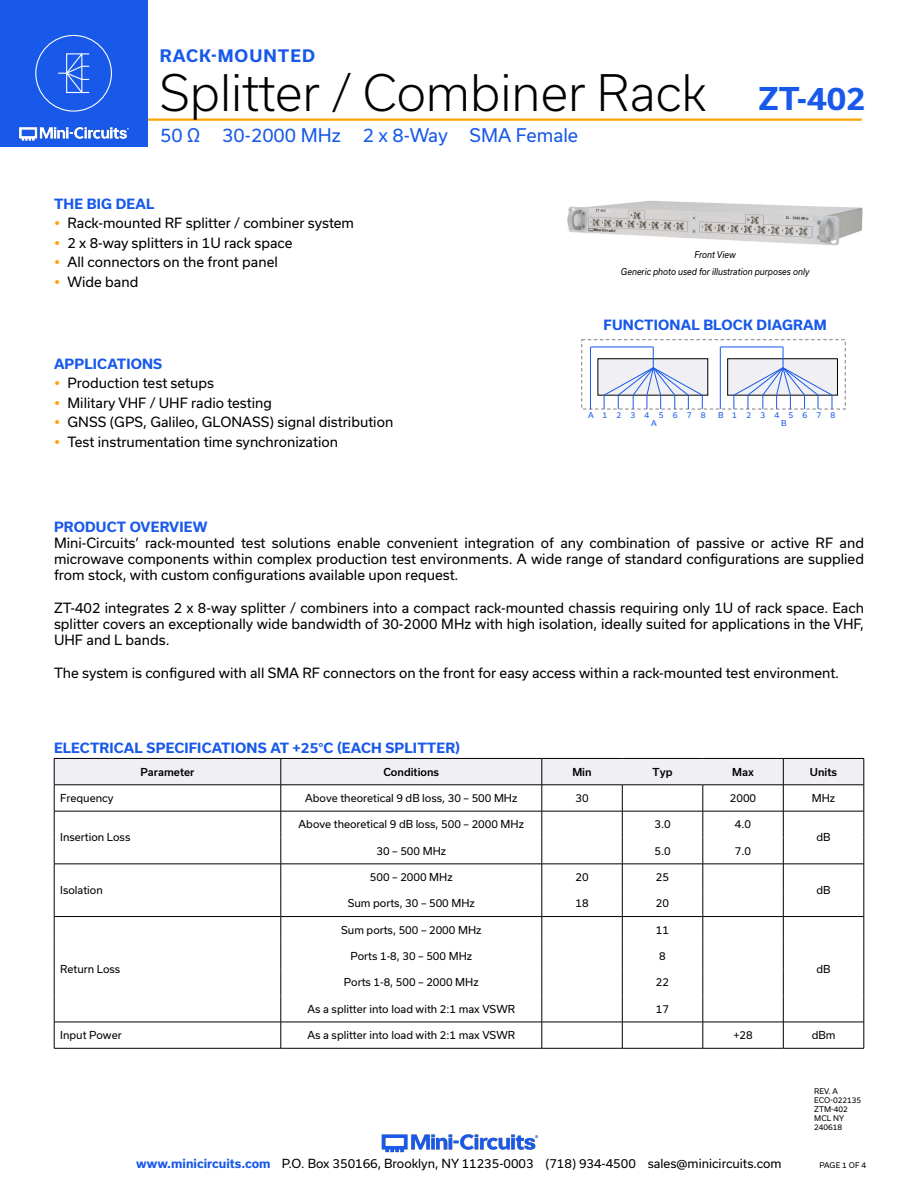
<style>
.page{position:relative;width:918px;height:1188px;background:#fff}
.page>*{position:absolute;margin:0;border:0;box-sizing:border-box;transform-origin:0 0}
.t1{font:300 48px "Usual";color:#000}
.t2{font:700 30px "Usual";color:#1859ea}
.t3{font:18px "Usual";color:#1859ea}
.t4{font:700 16.5px "Usual";letter-spacing:.065em;color:#1859ea}
.Regular_Copy{font:13.5px/16.2px "Usual";color:#000;text-align:justify}
.Blue_Headers{font:700 13.5px "Usual";letter-spacing:.015em;color:#1859ea}
.t5{font:12px "Usual";color:#000}
.Table_Body_Center{font:10.5px "Usual";color:#000}
.Table_Body_Left_Justified{font:10.5px "Usual";color:#000}
.Table_Header_Center{font:500 10.5px "Usual";color:#000}
.Generic_photo_text{font:italic 9px "Usual";color:#000;scale:.9 1}
.t6{font:7.8px/8.2px "Usual";letter-spacing:1.18em;color:#1859ea}
.Revision{font:7.5px "Usual";color:#000}
.s1{font-weight:700;color:#1859ea}
</style>
<div class="page">
<hr style="left:129px;top:118px;width:733px;height:3px;background:#ffa300">
<div style="left:0;top:0;width:147px;height:147px;background:#1859ea"></div>
<hr style="left:917px;top:0;width:1px;height:147px;background:#1859ea">
<img style="left:19px;top:126px;width:110px;height:15px">
<img style="left:381px;top:1134px;width:158px;height:19px">
<div style="left:35px;top:35px;width:77px;height:77px;border:1px solid #fff;border-radius:50%"></div>
<svg style="left:58px;top:53px;width:32px;height:40px"></svg>
<hr style="left:54px;top:1048px;width:227px;height:1px;background:#000">
<hr style="left:281px;top:1048px;width:261px;height:1px;background:#000">
<hr style="left:542px;top:1048px;width:80px;height:1px;background:#000">
<hr style="left:622px;top:1048px;width:81px;height:1px;background:#000">
<hr style="left:703px;top:1048px;width:80px;height:1px;background:#000">
<hr style="left:783px;top:1048px;width:81px;height:1px;background:#000">
<svg style="left:54px;top:758px;width:811px;height:290px"></svg>
<img style="left:567px;top:200px;width:296px;height:46px">
<div style="left:581px;top:339px;width:265px;height:70px;border:1px dashed #7f7f7f"></div>
<div style="left:598px;top:359px;width:110px;height:36px;background:#efeff4"></div>
<hr style="left:590px;top:347px;width:1px;height:62px;background:#1859ea">
<hr style="left:591px;top:347px;width:62px;height:1px;background:#1859ea">
<svg style="left:603px;top:347px;width:100px;height:62px"></svg>
<div style="left:728px;top:359px;width:109px;height:36px;background:#efeff4"></div>
<div style="left:727px;top:359px;width:111px;height:36px;border:1px solid #000"></div>
<hr style="left:720px;top:347px;width:1px;height:62px;background:#1859ea">
<hr style="left:721px;top:347px;width:62px;height:1px;background:#1859ea">
<svg style="left:733px;top:347px;width:100px;height:62px"></svg>
<p class="t4" style="left:160px;top:46px;width:157px">RACK-MOUNTED</p>
<h1 class="t1" style="left:160px;top:65px;width:548px">Splitter / Combiner Rack</h1>
<h3 class="t3" style="left:160px;top:125px;width:420px">50 Ω 30-2000 MHz 2 x 8-Way SMA Female</h3>
<h2 class="t2" style="left:758px;top:82px;width:109px">ZT-402</h2>
<p class="Blue_Headers" style="left:54px;top:196px;width:102px">THE BIG DEAL</p>
<p class="Regular_Copy" style="left:68px;top:215px;width:288px">Rack-mounted RF splitter / combiner system</p>
<p class="Regular_Copy" style="left:68px;top:235px;width:227px">2 x 8-way splitters in 1U rack space</p>
<p class="Regular_Copy" style="left:68px;top:254px;width:212px">All connectors on the front panel</p>
<p class="Regular_Copy" style="left:68px;top:274px;width:72px">Wide band</p>
<p class="Blue_Headers" style="left:54px;top:356px;width:110px">APPLICATIONS</p>
<p class="Regular_Copy" style="left:68px;top:375px;width:148px">Production test setups</p>
<p class="Regular_Copy" style="left:68px;top:395px;width:206px">Military VHF / UHF radio testing</p>
<p class="Regular_Copy" style="left:68px;top:414px;width:327px">GNSS (GPS, Galileo, GLONASS) signal distribution</p>
<p class="Regular_Copy" style="left:68px;top:434px;width:272px">Test instrumentation time synchronization</p>
<p class="Generic_photo_text" style="left:694px;top:250px;width:47px">Front View</p>
<p class="Generic_photo_text" style="left:621px;top:267px;width:211px">Generic photo used for illustration purposes only</p>
<p class="Blue_Headers" style="left:604px;top:317px;width:225px">FUNCTIONAL BLOCK DIAGRAM</p>
<p class="t6" style="left:651px;top:411px;width:56px;text-indent:-63px">A12345678<br>A</p>
<p class="t6" style="left:781px;top:411px;width:56px;text-indent:-63px">B12345678<br>B</p>
<p class="Blue_Headers" style="left:54px;top:519px;width:155px">PRODUCT OVERVIEW</p>
<p class="Regular_Copy" style="left:54px;top:535px;width:812px">Mini-Circuits’ rack-mounted test solutions enable convenient integration of any combination of passive or active RF and microwave components within complex production test environments. A wide range of standard configurations are supplied from stock, with custom configurations available upon request.</p>
<p class="Regular_Copy" style="left:54px;top:600px;width:812px">ZT-402 integrates 2 x 8-way splitter / combiners into a compact rack-mounted chassis requiring only 1U of rack space. Each splitter covers an exceptionally wide bandwidth of 30-2000 MHz with high isolation, ideally suited for applications in the VHF, UHF and L bands.</p>
<p class="Regular_Copy" style="left:54px;top:664px;width:787px">The system is configured with all SMA RF connectors on the front for easy access within a rack-mounted test environment.</p>
<p class="Blue_Headers" style="left:54px;top:740px;width:408px">ELECTRICAL SPECIFICATIONS AT +25°C (EACH SPLITTER)</p>
<p class="Table_Header_Center" style="left:140px;top:766px;width:56px">Parameter</p>
<p class="Table_Header_Center" style="left:383px;top:766px;width:57px">Conditions</p>
<p class="Table_Header_Center" style="left:572px;top:766px;width:21px">Min</p>
<p class="Table_Header_Center" style="left:653px;top:766px;width:21px">Typ</p>
<p class="Table_Header_Center" style="left:732px;top:766px;width:23px">Max</p>
<p class="Table_Header_Center" style="left:810px;top:766px;width:29px">Units</p>
<p class="Table_Body_Left_Justified" style="left:60px;top:792px;width:55px">Frequency</p>
<p class="Table_Body_Center" style="left:305px;top:792px;width:214px">Above theoretical 9 dB loss, 30 – 500 MHz</p>
<p class="Table_Body_Center" style="left:575px;top:792px;width:15px">30</p>
<p class="Table_Body_Center" style="left:730px;top:792px;width:28px">2000</p>
<p class="Table_Body_Center" style="left:812px;top:792px;width:25px">MHz</p>
<p class="Table_Body_Left_Justified" style="left:60px;top:831px;width:72px">Insertion Loss</p>
<p class="Table_Body_Center" style="left:299px;top:818px;width:227px">Above theoretical 9 dB loss, 500 – 2000 MHz</p>
<p class="Table_Body_Center" style="left:654px;top:818px;width:18px">3.0</p>
<p class="Table_Body_Center" style="left:735px;top:818px;width:18px">4.0</p>
<p class="Table_Body_Left_Justified" style="left:817px;top:831px;width:16px">dB</p>
<p class="Table_Body_Center" style="left:376px;top:845px;width:71px">30 – 500 MHz</p>
<p class="Table_Body_Center" style="left:654px;top:845px;width:18px">5.0</p>
<p class="Table_Body_Center" style="left:735px;top:845px;width:18px">7.0</p>
<p class="Table_Body_Left_Justified" style="left:60px;top:884px;width:44px">Isolation</p>
<p class="Table_Body_Left_Justified" style="left:60px;top:963px;width:62px">Return Loss</p>
<p class="Table_Body_Center" style="left:370px;top:871px;width:84px">500 – 2000 MHz</p>
<p class="Table_Body_Center" style="left:575px;top:871px;width:15px">20</p>
<p class="Table_Body_Center" style="left:656px;top:871px;width:15px">25</p>
<p class="Table_Body_Center" style="left:348px;top:897px;width:129px">Sum ports, 30 – 500 MHz</p>
<p class="Table_Body_Center" style="left:575px;top:897px;width:15px">18</p>
<p class="Table_Body_Center" style="left:656px;top:897px;width:15px">20</p>
<p class="Table_Body_Center" style="left:341px;top:924px;width:142px">Sum ports, 500 – 2000 MHz</p>
<p class="Table_Body_Center" style="left:656px;top:924px;width:15px">11</p>
<p class="Table_Body_Center" style="left:350px;top:950px;width:123px">Ports 1-8, 30 – 500 MHz</p>
<p class="Table_Body_Center" style="left:659px;top:950px;width:8px">8</p>
<p class="Table_Body_Center" style="left:344px;top:976px;width:136px">Ports 1-8, 500 – 2000 MHz</p>
<p class="Table_Body_Center" style="left:656px;top:976px;width:15px">22</p>
<p class="Table_Body_Center" style="left:308px;top:1003px;width:209px">As a splitter into load with 2:1 max VSWR</p>
<p class="Table_Body_Center" style="left:656px;top:1003px;width:15px">17</p>
<p class="Table_Body_Left_Justified" style="left:817px;top:884px;width:16px">dB</p>
<p class="Table_Body_Left_Justified" style="left:817px;top:963px;width:16px">dB</p>
<p class="Table_Body_Left_Justified" style="left:60px;top:1029px;width:63px">Input Power</p>
<p class="Table_Body_Center" style="left:308px;top:1029px;width:209px">As a splitter into load with 2:1 max VSWR</p>
<p class="Table_Body_Center" style="left:733px;top:1029px;width:21px">+28</p>
<p class="Table_Body_Left_Justified" style="left:812px;top:1029px;width:25px">dBm</p>
<p class="Revision" style="left:814px;top:1087px;width:26px">REV. A</p>
<p class="Revision" style="left:814px;top:1096px;width:49px">ECO-022135</p>
<p class="Revision" style="left:814px;top:1105px;width:35px">ZTM-402</p>
<p class="Revision" style="left:814px;top:1114px;width:32px">MCL NY</p>
<p class="Revision" style="left:814px;top:1123px;width:30px">240618</p>
<p class="t5" style="left:136px;top:1157px;width:647px"><span class="s1">www.minicircuits.com</span> P.O. Box 350166, Brooklyn, NY 11235-0003 (718) 934-4500 sales@minicircuits.com</p>
<p class="Revision" style="left:819px;top:1161px;width:48px">PAGE 1 OF 4</p>
</div>
